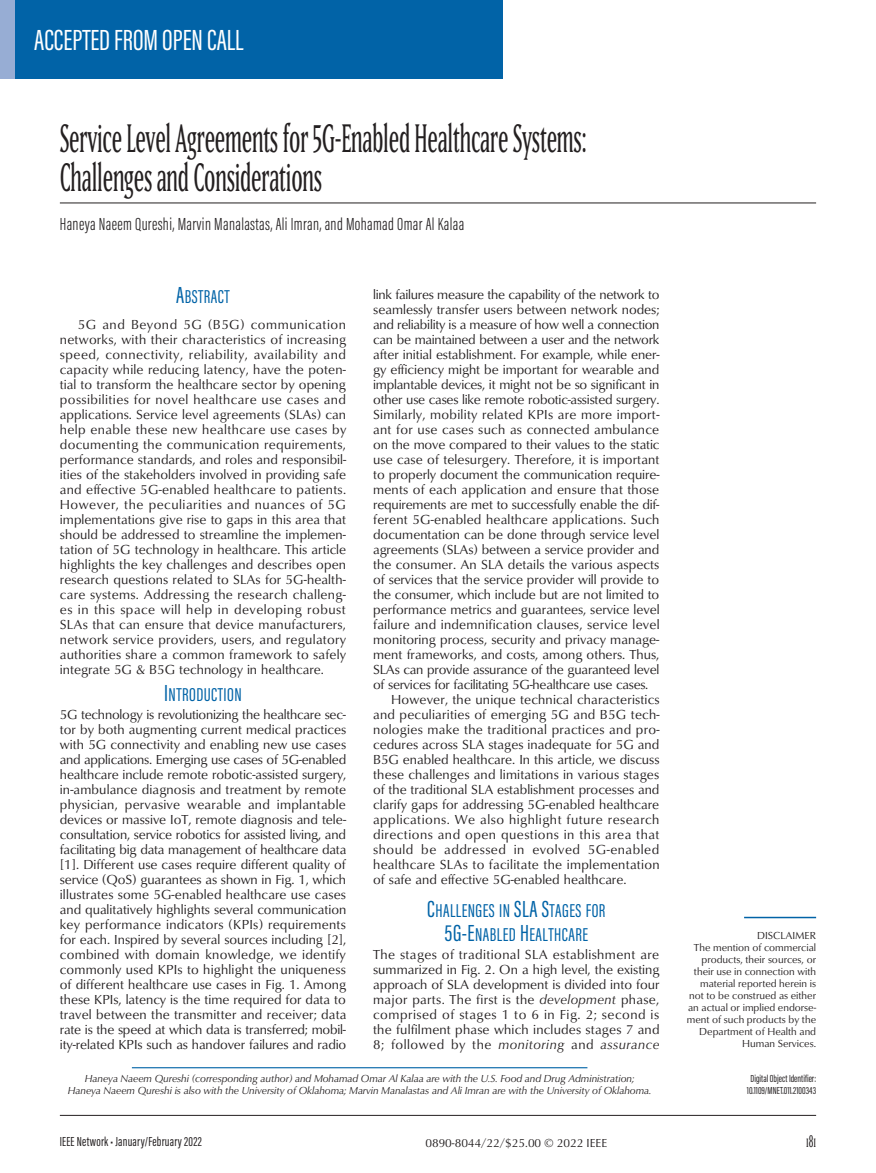
<style>
.page{position:relative;width:876px;height:1173px;background:#fff}
.page>*{position:absolute;margin:0;border:0;box-sizing:border-box;transform-origin:0 0}
.t1{font:condensed 39px/39px "Matrix II Ext OT";letter-spacing:-.005em;color:#231f20}
.t2{font:30px "Acumin Pro Extra Cond";color:#fff}
.t3{font:19.2px/24px "Acumin Pro Extra Cond Regular SC800";letter-spacing:.025em;color:#0163a7;text-align:center}
.t4{font:300 18px "Acumin Pro Extra Cond";letter-spacing:.02em;color:#231f20}
.t5{font:16.5px "Matrix II Ext OT Narrow SC800";color:#231f20}
.t6{font:13.5px/15px "Classico URW";color:#231f20;text-align:justify}
.t7{font:13.5px "Classico URW";letter-spacing:.02em;color:#231f20}
.t8{font:13.5px "Classico URW";letter-spacing:-.02em;color:#231f20}
.t9{font:13.5px "Classico URW";letter-spacing:.035em;color:#231f20}
.t10{font:13.5px "Acumin Pro Extra Cond";letter-spacing:.015em;color:#231f20}
.t11{font:12px "Classico URW Reg SC800";color:#231f20}
.t12{font:10.5px/12px "Classico URW";color:#231f20;text-align:right}
.t13{font:italic 10.5px/12px "Classico URW";color:#231f20;text-align:center}
.t14{font:10.5px/12px "Acumin Pro Extra Cond";color:#231f20;text-align:center}
.s1{font-size:24px}
.s2{font-style:italic}
</style>
<div class="page">
<div style="left:0;top:0;width:503px;height:78px;background:#0163a7"></div>
<div style="left:0;top:0;width:15px;height:78px;background:#97add4"></div>
<hr style="left:60px;top:1115px;width:756px;height:1px;background:#231f20">
<hr style="left:60px;top:203px;width:756px;height:1px;background:#231f20">
<hr style="left:744px;top:917px;width:72px;height:1px;background:#0163a7">
<hr style="left:132px;top:1067px;width:455px;height:1px;background:#0163a7">
<h2 class="t2" style="left:34px;top:22px;width:211px">ACCEPTED FROM OPEN CALL</h2>
<h1 class="t1" style="left:60px;top:118px;width:528px">Service Level Agreements for 5G-Enabled Healthcare Systems:<br>Challenges and Considerations</h1>
<h3 class="t4" style="left:60px;top:214px;width:406px">Haneya Naeem Qureshi, Marvin Manalastas, Ali Imran, and Mohamad Omar Al Kalaa</h3>
<h3 class="t3" style="left:176px;top:284px;width:55px"><span class="s1">A</span>BSTRACT</h3>
<p class="t6" style="left:60px;top:316px;width:288px;text-indent:18px">5G and Beyond 5G (B5G) communication networks, with their characteristics of increasing speed, connectivity, reliability, availability and capacity while reducing latency, have the poten&shy;tial to transform the healthcare sector by opening possibilities for novel healthcare use cases and applications. Service level agreements (SLAs) can help enable these new healthcare use cases by documenting the communication requirements, performance standards, and roles and responsibil&shy;ities of the stakeholders involved in providing safe and effective 5G-enabled healthcare to patients.<br>However, the peculiarities and nuances of 5G implementations give rise to gaps in this area that should be addressed to streamline the implemen&shy;tation of 5G technology in healthcare. This article highlights the key challenges and describes open research questions related to SLAs for 5G-health&shy;care systems. Addressing the research challeng&shy;es in this space will help in developing robust SLAs that can ensure that device manufacturers, network service providers, users, and regulatory authorities share a common framework to safely integrate 5G &amp; B5G technology in healthcare.</p>
<h3 class="t3" style="left:164px;top:683px;width:79px"><span class="s1">I</span>NTRODUCTION</h3>
<p class="t6" style="left:60px;top:706px;width:288px">5G technology is revolutionizing the healthcare sec&shy;tor by both augmenting current medical practices with 5G connectivity and enabling new use cases and applications. Emerging use cases of 5G-enabled healthcare include remote robotic-assisted surgery, in-ambulance diagnosis and treatment by remote physician, pervasive wearable and implantable devices or massive IoT, remote diagnosis and tele&shy;consultation, service robotics for assisted living, and facilitating big data management of healthcare data [1]. Different use cases require different quality of service (QoS) guarantees as shown in Fig. 1, which illustrates some 5G-enabled healthcare use cases and qualitatively highlights several communication key performance indicators (KPIs) requirements for each. Inspired by several sources including [2], combined with domain knowledge, we identify commonly used KPIs to highlight the uniqueness of different healthcare use cases in Fig. 1. Among these KPIs, latency is the time required for data to travel between the transmitter and receiver; data rate is the speed at which data is transferred; mobil&shy;ity-related KPIs such as handover failures and radio</p>
<p class="t8" style="left:373px;top:284px;width:288px">link failures measure the capability of the network to</p>
<p class="t6" style="left:373px;top:301px;width:288px">seamlessly transfer users between network nodes;</p>
<p class="t8" style="left:373px;top:314px;width:288px">and reliability is a measure of how well a connection</p>
<p class="t6" style="left:373px;top:331px;width:288px">can be maintained between a user and the network</p>
<p class="t6" style="left:373px;top:346px;width:288px">after initial establishment. For example, while ener-</p>
<p class="t6" style="left:373px;top:361px;width:287px">gy efficiency might be important for wearable and</p>
<p class="t6" style="left:373px;top:376px;width:288px">implantable devices, it might not be so significant in</p>
<p class="t6" style="left:373px;top:391px;width:288px">other use cases like remote robotic-assisted surgery.</p>
<p class="t7" style="left:373px;top:404px;width:288px">Similarly, mobility related KPIs are more import-</p>
<p class="t7" style="left:373px;top:419px;width:287px">ant for use cases such as connected ambulance</p>
<p class="t6" style="left:373px;top:436px;width:288px">on the move compared to their values to the static</p>
<p class="t6" style="left:373px;top:451px;width:288px">use case of telesurgery. Therefore, it is important</p>
<p class="t6" style="left:373px;top:466px;width:288px">to properly document the communication require-</p>
<p class="t6" style="left:373px;top:481px;width:287px">ments of each application and ensure that those</p>
<p class="t6" style="left:373px;top:496px;width:288px">requirements are met to successfully enable the dif-</p>
<p class="t7" style="left:373px;top:509px;width:288px">ferent 5G-enabled healthcare applications. Such</p>
<p class="t6" style="left:373px;top:526px;width:287px">documentation can be done through service level</p>
<p class="t6" style="left:373px;top:541px;width:287px">agreements (SLAs) between a service provider and</p>
<p class="t6" style="left:373px;top:556px;width:288px">the consumer. An SLA details the various aspects</p>
<p class="t6" style="left:373px;top:571px;width:287px">of services that the service provider will provide to</p>
<p class="t6" style="left:373px;top:586px;width:287px">the consumer, which include but are not limited to</p>
<p class="t6" style="left:373px;top:601px;width:288px">performance metrics and guarantees, service level</p>
<p class="t7" style="left:373px;top:614px;width:288px">failure and indemnification clauses, service level</p>
<p class="t6" style="left:373px;top:631px;width:288px">monitoring process, security and privacy manage-</p>
<p class="t6" style="left:373px;top:646px;width:288px">ment frameworks, and costs, among others. Thus,</p>
<p class="t6" style="left:373px;top:661px;width:288px">SLAs can provide assurance of the guaranteed level</p>
<p class="t8" style="left:373px;top:674px;width:277px">of services for facilitating 5G-healthcare use cases.</p>
<p class="t6" style="left:391px;top:691px;width:270px">However, the unique technical characteristics</p>
<p class="t7" style="left:373px;top:704px;width:288px">and peculiarities of emerging 5G and B5G tech-</p>
<p class="t7" style="left:373px;top:719px;width:288px">nologies make the traditional practices and pro-</p>
<p class="t6" style="left:373px;top:736px;width:288px">cedures across SLA stages inadequate for 5G and</p>
<p class="t6" style="left:373px;top:751px;width:288px">B5G enabled healthcare. In this article, we discuss</p>
<p class="t6" style="left:373px;top:766px;width:287px">these challenges and limitations in various stages</p>
<p class="t6" style="left:373px;top:781px;width:288px">of the traditional SLA establishment processes and</p>
<p class="t6" style="left:373px;top:796px;width:287px">clarify gaps for addressing 5G-enabled healthcare</p>
<p class="t9" style="left:373px;top:809px;width:288px">applications. We also highlight future research</p>
<p class="t9" style="left:373px;top:824px;width:288px">directions and open questions in this area that</p>
<p class="t9" style="left:373px;top:839px;width:287px">should be addressed in evolved 5G-enabled</p>
<p class="t7" style="left:373px;top:854px;width:288px">healthcare SLAs to facilitate the implementation</p>
<p class="t6" style="left:373px;top:871px;width:255px">of safe and effective 5G-enabled healthcare.</p>
<h3 class="t3" style="left:427px;top:899px;width:180px"><span class="s1">C</span>HALLENGES IN <span class="s1">SLA S</span>TAGES FOR<br><span class="s1">5G-E</span>NABLED <span class="s1">H</span>EALTHCARE</h3>
<p class="t6" style="left:373px;top:946px;width:288px">The stages of traditional SLA establishment are summarized in Fig. 2. On a high level, the existing approach of SLA development is divided into four major parts. The first is the <span class="s2">development</span> phase, comprised of stages 1 to 6 in Fig. 2; second is the fulfilment phase which includes stages 7 and 8; followed by the <span class="s2">monitoring</span> and <span class="s2">assurance</span></p>
<p class="t13" style="left:68px;top:1071px;width:585px">Haneya Naeem Qureshi (corresponding author) and Mohamad Omar Al Kalaa are with the U.S. Food and Drug Administration;<br>Haneya Naeem Qureshi is also with the University of Oklahoma; Marvin Manalastas and Ali Imran are with the University of Oklahoma.</p>
<p class="t12" style="left:687px;top:928px;width:131px">DISCLAIMER<br>The mention of commercial products, their sources, or their use in connection with material reported herein is not to be construed as either an actual or implied endorse&shy;ment of such products by the<br>Department of Health and<br>Human Services.</p>
<p class="t14" style="left:747px;top:1072px;width:71px">Digital Object Identifier:<br>10.1109/MNET.011.2100343</p>
<p class="t10" style="left:60px;top:1133px;width:143px">IEEE Network • January/February 2022</p>
<p class="t11" style="left:425px;top:1134px;width:183px">0890-8044/22/$25.00 © 2022 IEEE</p>
<p class="t5" style="left:806px;top:1131px;width:11px">181</p>
</div>
